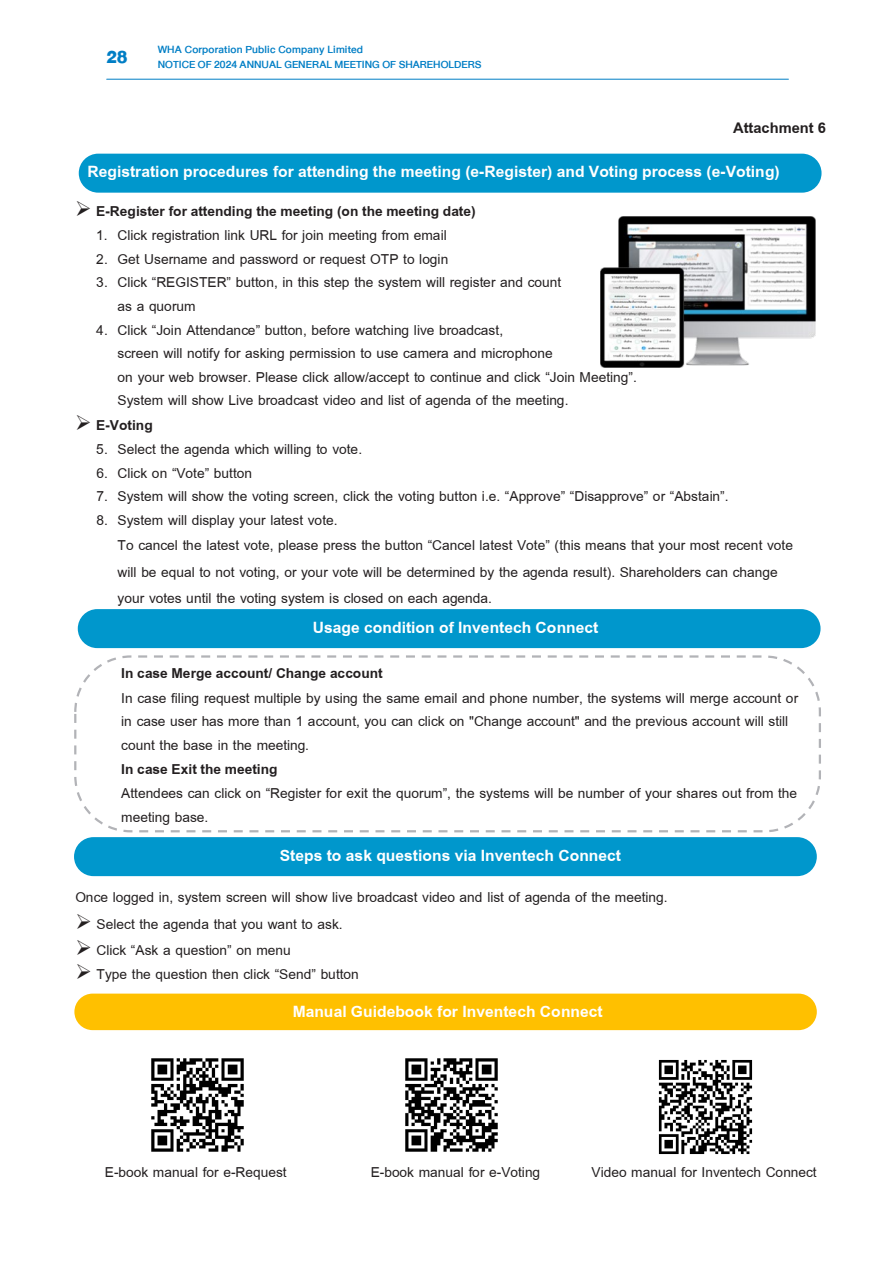
<style>
.page{position:relative;width:893px;height:1263px;background:#fff}
.page>*{position:absolute;margin:0;border:0;box-sizing:border-box;transform-origin:0 0}
.t1{font:700 24px "Browallia New";color:#fff}
.t2{font:700 22.5px "Browallia New";color:#231f20}
.t3{font:21px/24px "Browallia New";color:#231f20}
.t4{font:700 21px "Browallia New";color:#231f20}
.t5{font:500 15px/15px "DB Heavent";color:#007ec5}
.s1{font-weight:900;font-size:25.5px}
.s2{font-weight:700}
</style>
<div class="page">
<hr style="left:107px;top:79px;width:681px;height:1px;background:#007ec5">
<div style="left:80px;top:155px;width:740px;height:36px;background:#0097cc;border-radius:18px"></div>
<div style="left:79px;top:154px;width:742px;height:39px;border:3px solid #0097cc;border-radius:18px"></div>
<div style="left:76px;top:995px;width:739px;height:34px;background:#ffc000;border-radius:17px"></div>
<div style="left:74px;top:993px;width:743px;height:37px;border:3px solid #ffc000;border-radius:17px"></div>
<div style="left:76px;top:839px;width:739px;height:36px;background:#0097cc;border-radius:18px"></div>
<div style="left:74px;top:837px;width:743px;height:39px;border:3px solid #0097cc;border-radius:18px"></div>
<div style="left:79px;top:611px;width:740px;height:36px;background:#0097cc;border-radius:18px"></div>
<div style="left:78px;top:609px;width:743px;height:39px;border:3px solid #0097cc;border-radius:18px"></div>
<div style="left:74px;top:655px;width:747px;height:177px;border:2px dashed #b2b3b7;border-radius:55px"></div>
<img style="left:151px;top:1058px;width:93px;height:94px">
<img style="left:405px;top:1058px;width:93px;height:94px">
<img style="left:658px;top:1059px;width:95px;height:96px">
<img style="left:601px;top:216px;width:214px;height:152px">
<p class="t5" style="left:158px;top:42px;width:325px;text-indent:-51px"><span class="s1">28</span> WHA Corporation Public Company Limited<br>NOTICE OF 2024 ANNUAL GENERAL MEETING OF SHAREHOLDERS</p>
<p class="t2" style="left:733px;top:113px;width:94px">Attachment 6</p>
<p class="t1" style="left:88px;top:156px;width:694px">Registration procedures for attending the meeting (e-Register) and Voting process (e-Voting)</p>
<p class="t4" style="left:75px;top:197px;width:402px">➢ E-Register for attending the meeting (on the meeting date)</p>
<p class="t3" style="left:96px;top:223px;width:352px">1. Click registration link URL for join meeting from email</p>
<p class="t3" style="left:96px;top:247px;width:354px">2. Get Username and password or request OTP to login</p>
<p class="t3" style="left:118px;top:270px;width:445px;line-height:23.5px;text-indent:-21px">3. Click “REGISTER” button, in this step the system will register and count as a quorum</p>
<p class="t3" style="left:118px;top:318px;width:521px;line-height:23.5px;text-indent:-21px">4. Click “Join Attendance” button, before watching live broadcast,<br>screen will notify for asking permission to use camera and microphone<br>on your web browser. Please click allow/accept to continue and click “Join Meeting”.<br>System will show Live broadcast video and list of agenda of the meeting.</p>
<p class="t4" style="left:75px;top:411px;width:79px">➢ E-Voting</p>
<p class="t3" style="left:96px;top:437px;width:267px">5. Select the agenda which willing to vote.</p>
<p class="t3" style="left:96px;top:461px;width:157px">6. Click on “Vote” button</p>
<p class="t3" style="left:96px;top:484px;width:634px">7. System will show the voting screen, click the voting button i.e. “Approve” “Disapprove” or “Abstain”.</p>
<p class="t3" style="left:118px;top:507px;width:677px;line-height:26px;text-indent:-21px">8. System will display your latest vote.<br>To cancel the latest vote, please press the button “Cancel latest Vote” (this means that your most recent vote will be equal to not voting, or your vote will be determined by the agenda result). Shareholders can change your votes until the voting system is closed on each agenda.</p>
<p class="t1" style="left:313px;top:612px;width:287px">Usage condition of Inventech Connect</p>
<p class="t3" style="left:121px;top:661px;width:678px"><span class="s2">In case Merge account/ Change account<br></span>In case filing request multiple by using the same email and phone number, the systems will merge account or in case user has more than 1 account, you can click on "Change account" and the previous account will still count the base in the meeting.<br><span class="s2">In case Exit the meeting<br></span>Attendees can click on “Register for exit the quorum”, the systems will be number of your shares out from the meeting base.</p>
<p class="t1" style="left:280px;top:840px;width:343px">Steps to ask questions via Inventech Connect</p>
<p class="t3" style="left:75px;top:885px;width:594px">Once logged in, system screen will show live broadcast video and list of agenda of the meeting.</p>
<p class="t3" style="left:75px;top:912px;width:269px">➢ Select the agenda that you want to ask.</p>
<p class="t3" style="left:75px;top:937px;width:217px">➢ Click “Ask a question” on menu</p>
<p class="t3" style="left:75px;top:962px;width:285px">➢ Type the question then click “Send” button</p>
<p class="t1" style="left:293px;top:996px;width:311px">Manual Guidebook for Inventech Connect</p>
<p class="t3" style="left:105px;top:1159px;width:183px">E-book manual for e-Request</p>
<p class="t3" style="left:371px;top:1159px;width:171px">E-book manual for e-Voting</p>
<p class="t3" style="left:592px;top:1159px;width:226px">Video manual for Inventech Connect</p>
</div>
